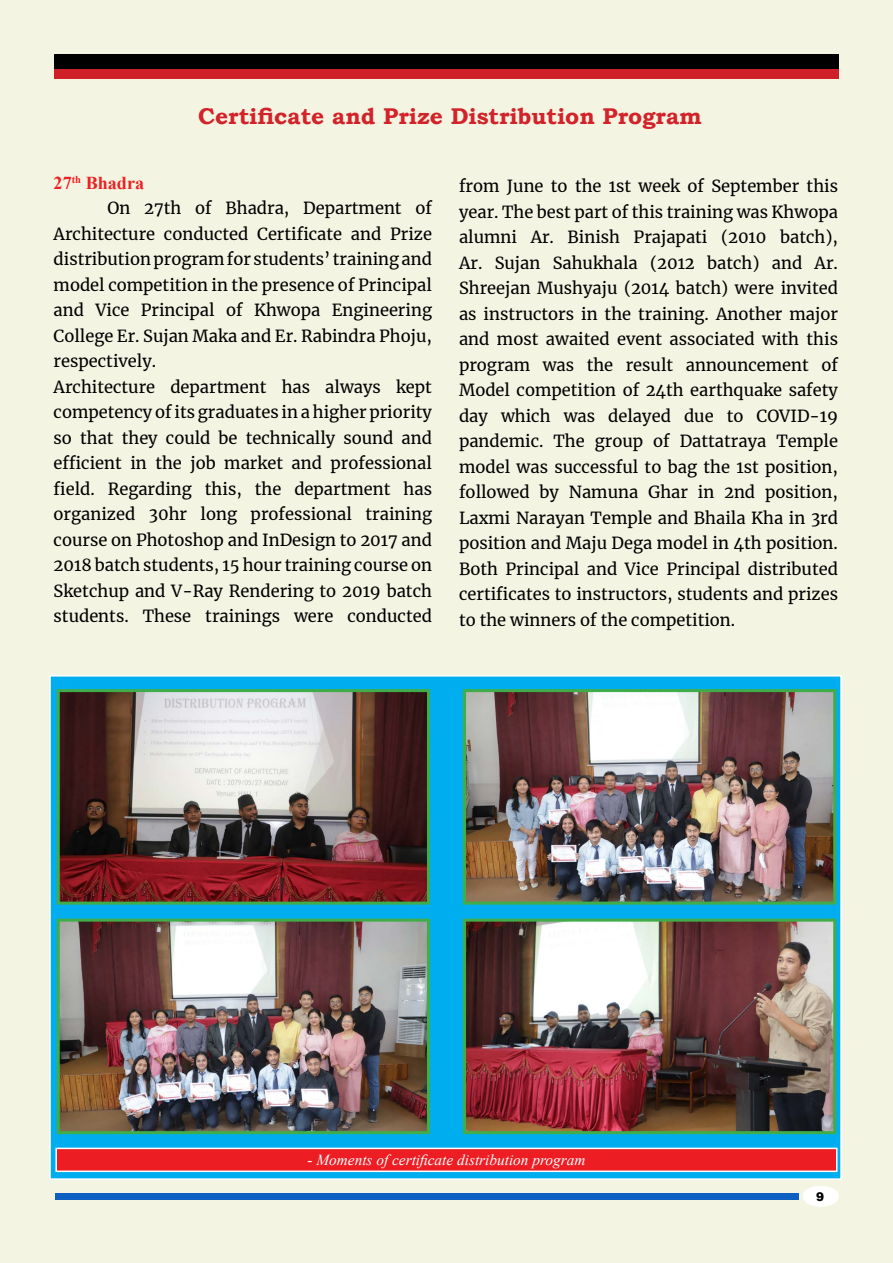
<style>
.page{position:relative;width:893px;height:1263px;background:#f3f4e2}
.page>*{position:absolute;margin:0;border:0;box-sizing:border-box;transform-origin:0 0}
.t1{font:700 22.8px "Bookman Old Style";color:#d2232a}
.t2{font:700 18.15px "Times New Roman";color:#ed2124}
.t3{font:16.5px/25.5px "Merriweather";color:#000}
.t4{font:italic 15.3px "Times New Roman";color:#fff}
.t5{font:900 12px "Arial";color:#000}
</style>
<div class="page">
<div style="left:54px;top:54px;width:785px;height:15px;background:#000"></div>
<div style="left:54px;top:69px;width:785px;height:9px;background:#cf2027"></div>
<div style="left:803px;top:1186px;width:36px;height:20px;background:#fff;border-radius:50%"></div>
<div style="left:803px;top:1186px;width:36px;height:20px;border:1px solid #fff;border-radius:50%"></div>
<div style="left:56px;top:1193px;width:743px;height:6px;background:#0e5fc2"></div>
<div style="left:49px;top:675px;width:793px;height:505px;background:#00aeef;border:2px solid #fff"></div>
<img style="left:61px;top:923px;width:365px;height:207px">
<div style="left:57px;top:919px;width:373px;height:215px;border:3px solid #41ad49"></div>
<img style="left:61px;top:693px;width:365px;height:208px">
<div style="left:57px;top:689px;width:373px;height:216px;border:3px solid #41ad49"></div>
<img style="left:467px;top:923px;width:365px;height:207px">
<div style="left:463px;top:919px;width:373px;height:215px;border:3px solid #41ad49"></div>
<img style="left:467px;top:693px;width:365px;height:208px">
<div style="left:463px;top:689px;width:373px;height:216px;border:3px solid #41ad49"></div>
<div style="left:55px;top:1148px;width:782px;height:24px;background:#ed1d24;border:2px solid #fff"></div>
<h1 class="t1" style="left:198px;top:100px;width:505px">Certificate and Prize Distribution Program</h1>
<p class="t2" style="left:54px;top:170px;width:92px">27<sup>th</sup> Bhadra</p>
<p class="t3" style="left:54px;top:195px;width:380px;text-indent:54px">On 27th of Bhadra, Department of Architecture conducted Certificate and Prize distribution program for students’ training and model competition in the presence of Principal and Vice Principal of Khwopa Engineering College Er. Sujan Maka and Er. Rabindra Phoju, respectively.<br>Architecture department has always kept competency of its graduates in a higher priority so that they could be technically sound and efficient in the job market and professional field. Regarding this, the department has organized 30hr long professional training course on Photoshop and InDesign to 2017 and 2018 batch students, 15 hour training course on Sketchup and V-Ray Rendering to 2019 batch students. These trainings were conducted</p>
<p class="t3" style="left:459px;top:173px;width:380px;text-align:justify">from June to the 1st week of September this year. The best part of this training was Khwopa alumni Ar. Binish Prajapati (2010 batch), Ar. Sujan Sahukhala (2012 batch) and Ar.<br>Shreejan Mushyaju (2014 batch) were invited as instructors in the training. Another major and most awaited event associated with this program was the result announcement of Model competition of 24th earthquake safety day which was delayed due to COVID-19 pandemic. The group of Dattatraya Temple model was successful to bag the 1st position, followed by Namuna Ghar in 2nd position, Laxmi Narayan Temple and Bhaila Kha in 3rd position and Maju Dega model in 4th position.<br>Both Principal and Vice Principal distributed certificates to instructors, students and prizes to the winners of the competition.</p>
<p class="t4" style="left:308px;top:1149px;width:279px">- Moments of certificate distribution program</p>
<p class="t5" style="left:816px;top:1187px;width:10px">9</p>
</div>
